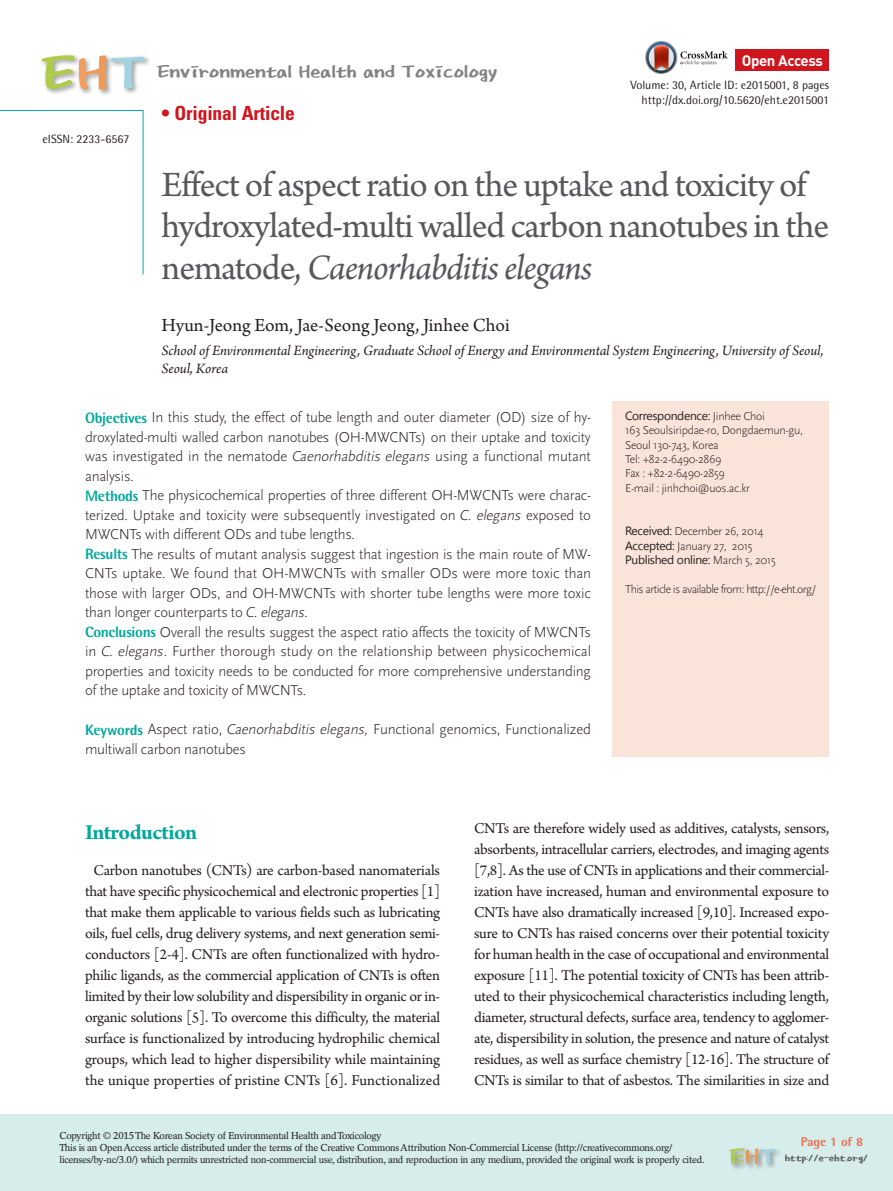
<style>
.page{position:relative;width:893px;height:1191px;background:#fff}
.page>*{position:absolute;margin:0;border:0;box-sizing:border-box;transform-origin:0 0}
.제목{font:37.5px/41.2px "Arno Pro";letter-spacing:-.025em;color:#57585a}
.t1{font:22.5px "H Ybda M";letter-spacing:-.03em;color:#808285}
.대제목{font:700 22.5px "Arno Pro";letter-spacing:-.02em;color:#00a99d}
.저자{font:19.5px "Arno Pro";letter-spacing:-.005em;color:#231f20}
.t2{font:700 condensed 19.5px "Univers LT Std";letter-spacing:-.01em;color:#cf151d}
.본문{font:15.75px/21px "Arno Pro";letter-spacing:-.015em;color:#231f20;text-align:center}
.초록{font:300 15px/19.5px "Scala Sans";letter-spacing:-.02em;color:#231f20;text-align:justify}
.소속{font:italic 15px/18px "Arno Pro";letter-spacing:-.005em;color:#231f20}
.t3{font:700 15px "DIN Pro";letter-spacing:-.025em;color:#fff}
.t4{font:800 12.75px "Rotis Semi Sans Std";color:#ea6d4d}
.교신저자{font:300 12px/14.4px "Scala Sans";letter-spacing:-.025em;color:#231f20}
.t5{font:12px "Rotis Semi Sans Std";color:#231f20}
.교신저자-2{font:12px "Segoe UI";letter-spacing:-.025em;color:#231f20}
.교신저자-3{font:300 12px "Scala Sans";letter-spacing:-.05em;color:#231f20}
.t6{font:12px "H Ybda M";letter-spacing:-.03em;color:#57585a}
.t7{font:10.05px/12px "Rotation LT Std";letter-spacing:-.025em;color:#231f20}
.s1{font-style:italic}
.s2{font-family:"Rotis Semi Sans Std";font-weight:800;color:#00a99d}
.s3{font-family:"Scala Sans";font-weight:300}
.s4{font-family:"Segoe UI";font-weight:400}
</style>
<div class="page">
<div style="left:0;top:1114px;width:893px;height:77px;background:#d6edec"></div>
<div style="left:724px;top:1109px;width:88px;height:82px;background:#d6edec"></div>
<div style="left:690px;top:1109px;width:92px;height:82px;background:#fff;opacity:.75"></div>
<svg style="left:729px;top:1148px;width:47px;height:15px"></svg>
<svg style="left:0;top:109px;width:144px;height:166px"></svg>
<div style="left:736px;top:50px;width:93px;height:21px;background:#cf151d"></div>
<div style="left:37px;top:16px;width:112px;height:114px;background:#fff"></div>
<div style="left:3px;top:13px;width:111px;height:117px;background:#fff"></div>
<svg style="left:42px;top:55px;width:103px;height:35px"></svg>
<div style="left:612px;top:401px;width:217px;height:355px;background:#fae4d9"></div>
<img style="left:645px;top:41px;width:83px;height:32px">
<p class="t5" style="left:43px;top:132px;width:88px">eISSN: 2233-6567</p>
<p class="t1" style="left:157px;top:60px;width:342px">Environmental Health and Toxicology</p>
<p class="t2" style="left:162px;top:102px;width:135px">• Original Article</p>
<p class="t3" style="left:742px;top:50px;width:83px">Open Access</p>
<p class="t5" style="left:630px;top:78px;width:200px">Volume: 30, Article ID: e2015001, 8 pages</p>
<p class="t5" style="left:641px;top:93px;width:189px">http://dx.doi.org/10.5620/eht.e2015001</p>
<p class="제목" style="left:162px;top:166px;width:669px">Effect of aspect ratio on the uptake and toxicity of hydroxylated-multi walled carbon nanotubes in the nematode, <span class="s1">Caenorhabditis elegans</span></p>
<p class="저자" style="left:162px;top:314px;width:350px">Hyun-Jeong Eom, Jae-Seong Jeong, Jinhee Choi</p>
<p class="소속" style="left:162px;top:342px;width:663px">School of Environmental Engineering, Graduate School of Energy and Environmental System Engineering, University of Seoul,<br>Seoul, Korea</p>
<p class="초록" style="left:85px;top:408px;width:507px"><span class="s2">Objectives</span> In this study, the effect of tube length and outer diameter (OD) size of hy&shy;droxylated-multi walled carbon nanotubes (OH-MWCNTs) on their uptake and toxicity was investigated in the nematode <span class="s1">Caenorhabditis elegans</span> using a functional mutant analysis.</p>
<p class="초록" style="left:85px;top:486px;width:508px"><span class="s2">Methods</span> The physicochemical properties of three different OH-MWCNTs were charac&shy;terized. Uptake and toxicity were subsequently investigated on <span class="s1">C. elegans</span> exposed to MWCNTs with different ODs and tube lengths.</p>
<p class="초록" style="left:85px;top:544px;width:508px"><span class="s2">Results</span> The results of mutant analysis suggest that ingestion is the main route of MW-CNTs uptake. We found that OH-MWCNTs with smaller ODs were more toxic than those with larger ODs, and OH-MWCNTs with shorter tube lengths were more toxic than longer counterparts to <span class="s1">C.elegans.</span></p>
<p class="초록" style="left:85px;top:622px;width:508px"><span class="s2">Conclusions</span> Overall the results suggest the aspect ratio affects the toxicity of MWCNTs in <span class="s1">C. elegans</span>. Further thorough study on the relationship between physicochemical properties and toxicity needs to be conducted for more comprehensive understanding of the uptake and toxicity of MWCNTs.</p>
<p class="초록" style="left:85px;top:720px;width:507px"><span class="s2">Keywords</span> Aspect ratio, <span class="s1">Caenorhabditis elegans,</span> Functional genomics, Functionalized multiwall carbon nanotubes</p>
<p class="교신저자-2" style="left:625px;top:407px;width:141px">Correspondence: <span class="s3">Jinhee Choi</span></p>
<p class="교신저자" style="left:625px;top:423px;width:179px">163 Seoulsiripdae-ro, Dongdaemun-gu,<br>Seoul 130-743, Korea</p>
<p class="교신저자" style="left:625px;top:452px;width:98px">Tel: +82-2-6490-2869</p>
<p class="교신저자" style="left:625px;top:466px;width:101px">Fax : +82-2-6490-2859</p>
<p class="교신저자" style="left:625px;top:481px;width:127px">E-mail : jinhchoi@uos.ac.kr</p>
<p class="교신저자" style="left:625px;top:524px;width:140px"><span class="s4">Received:</span> December 26, 2014</p>
<p class="교신저자" style="left:625px;top:538px;width:129px"><span class="s4">Accepted:</span> January 27, 2015</p>
<p class="교신저자-2" style="left:625px;top:551px;width:152px">Published online: <span class="s3">March 5, 2015</span></p>
<p class="교신저자-3" style="left:625px;top:582px;width:193px">This article is available from: http://e-eht.org/</p>
<p class="대제목" style="left:85px;top:819px;width:114px">Introduction</p>
<p class="본문" style="left:85px;top:861px;width:357px">Carbon nanotubes (CNTs) are carbon-based nanomaterials that have specific physicochemical and electronic properties [1] that make them applicable to various fields such as lubricating oils, fuel cells, drug delivery systems, and next generation semi&shy;conductors [2-4]. CNTs are often functionalized with hydro&shy;philic ligands, as the commercial application of CNTs is often limited by their low solubility and dispersibility in organic or in&shy;organic solutions [5]. To overcome this difficulty, the material surface is functionalized by introducing hydrophilic chemical groups, which lead to higher dispersibility while maintaining the unique properties of pristine CNTs [6]. Functionalized</p>
<p class="본문" style="left:474px;top:819px;width:357px;text-align:justify">CNTs are therefore widely used as additives, catalysts, sensors, absorbents, intracellular carriers, electrodes, and imaging agents [7,8]. As the use of CNTs in applications and their commercial&shy;ization have increased, human and environmental exposure to CNTs have also dramatically increased [9,10]. Increased expo&shy;sure to CNTs has raised concerns over their potential toxicity for human health in the case of occupational and environmental exposure [11]. The potential toxicity of CNTs has been attrib&shy;uted to their physicochemical characteristics including length, diameter, structural defects, surface area, tendency to agglomer&shy;ate, dispersibility in solution, the presence and nature of catalyst residues, as well as surface chemistry [12-16]. The structure of CNTs is similar to that of asbestos. The similarities in size and</p>
<p class="t7" style="left:60px;top:1129px;width:324px">Copyright © 2015 The Korean Society of Environmental Health and Toxicology</p>
<p class="t7" style="left:60px;top:1141px;width:647px">This is an Open Access article distributed under the terms of the Creative Commons Attribution Non-Commercial License (http://creativecommons.org/ licenses/by-nc/3.0/) which permits unrestricted non-commercial use, distribution, and reproduction in any medium, provided the original work is properly cited.</p>
<p class="t4" style="left:801px;top:1134px;width:64px">Page 1 of 8</p>
<p class="t6" style="left:785px;top:1151px;width:85px">http://e-eht.org/</p>
</div>
